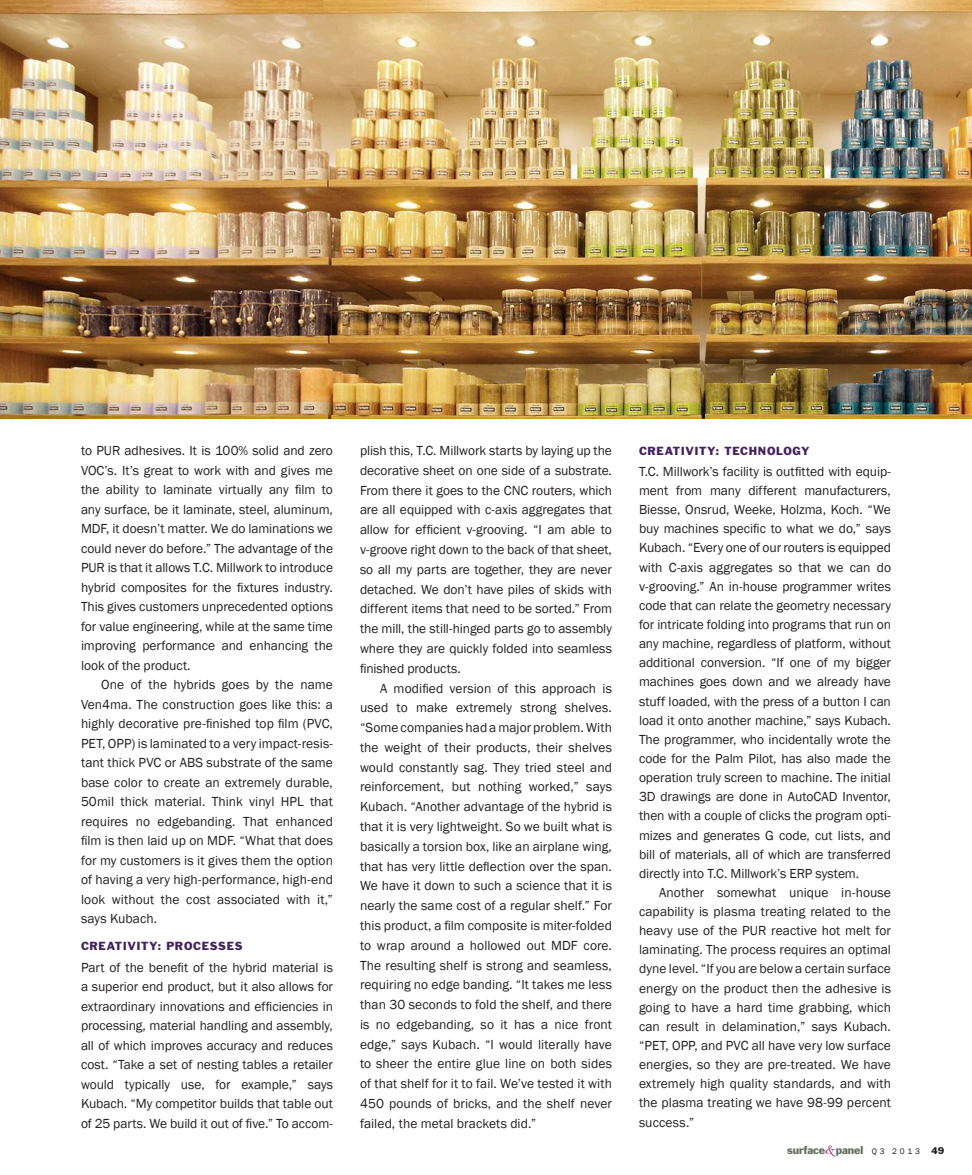
<style>
.page{position:relative;width:972px;height:1175px;background:#fff}
.page>*{position:absolute;margin:0;border:0;box-sizing:border-box;transform-origin:0 0}
.t1{font:13.5px/19.8px "Franklin Gothic";color:#231f20;text-align:justify}
.t2{font:10.8px "Franklin Gothic";letter-spacing:.055em;color:#43225d}
.t3{font:10.5px "Franklin Gothic";letter-spacing:-.015em;color:#62705c}
.t4{font:9px "Franklin Gothic";color:#231f20}
.s1{font-family:"Isadora";font-size:13.5px;color:#861953}
.s2{font-size:8.25px;color:#231f20}
</style>
<div class="page">
<img style="left:0;top:0;width:972px;height:418px">
<p class="t1" style="left:81px;top:441px;width:254px">to PUR adhesives. It is 100% solid and zero VOC’s. It’s great to work with and gives me the ability to laminate virtually any film to any surface, be it laminate, steel, aluminum, MDF, it doesn’t matter. We do laminations we could never do before.” The advantage of the PUR is that it allows T.C. Millwork to introduce hybrid composites for the fixtures industry.<br>This gives customers unprecedented options for value engineering, while at the same time improving performance and enhancing the look of the product.</p>
<p class="t1" style="left:81px;top:675px;width:254px;text-indent:20px">One of the hybrids goes by the name Ven4ma. The construction goes like this: a highly decorative pre-finished top film (PVC, PET, OPP) is laminated to a very impact-resis&shy;tant thick PVC or ABS substrate of the same base color to create an extremely durable, 50mil thick material. Think vinyl HPL that requires no edgebanding. That enhanced film is then laid up on MDF. “What that does for my customers is it gives them the option of having a very high-performance, high-end look without the cost associated with it,” says Kubach.</p>
<p class="t2" style="left:81px;top:939px;width:163px">CREATIVITY: PROCESSES</p>
<p class="t1" style="left:81px;top:957px;width:254px">Part of the benefit of the hybrid material is a superior end product, but it also allows for extraordinary innovations and efficiencies in processing, material handling and assembly, all of which improves accuracy and reduces cost. “Take a set of nesting tables a retailer would typically use, for example,” says Kubach. “My competitor builds that table out of 25 parts. We build it out of five.” To accom-</p>
<p class="t1" style="left:360px;top:441px;width:254px">plish this, T.C. Millwork starts by laying up the decorative sheet on one side of a substrate.<br>From there it goes to the CNC routers, which are all equipped with c-axis aggregates that allow for efficient v-grooving. “I am able to v-groove right down to the back of that sheet, so all my parts are together, they are never detached. We don’t have piles of skids with different items that need to be sorted.” From the mill, the still-hinged parts go to assembly where they are quickly folded into seamless finished products.</p>
<p class="t1" style="left:360px;top:678px;width:254px;text-indent:20px">A modified version of this approach is used to make extremely strong shelves. “Some companies had a major problem. With the weight of their products, their shelves would constantly sag. They tried steel and reinforcement, but nothing worked,” says Kubach. “Another advantage of the hybrid is that it is very lightweight. So we built what is basically a torsion box, like an airplane wing, that has very little deflection over the span.<br>We have it down to such a science that it is nearly the same cost of a regular shelf.” For this product, a film composite is miter-folded to wrap around a hollowed out MDF core.<br>The resulting shelf is strong and seamless, requiring no edge banding. “It takes me less than 30 seconds to fold the shelf, and there is no edgebanding, so it has a nice front edge,” says Kubach. “I would literally have to sheer the entire glue line on both sides of that shelf for it to fail. We’ve tested it with 450 pounds of bricks, and the shelf never failed, the metal brackets did.”</p>
<p class="t2" style="left:639px;top:443px;width:172px">CREATIVITY: TECHNOLOGY</p>
<p class="t1" style="left:639px;top:462px;width:254px;line-height:19.2px">T.C. Millwork’s facility is outfitted with equip&shy;ment from many different manufacturers, Biesse, Onsrud, Weeke, Holzma, Koch. “We buy machines specific to what we do,” says Kubach. “Every one of our routers is equipped with C-axis aggregates so that we can do v-grooving.” An in-house programmer writes code that can relate the geometry necessary for intricate folding into programs that run on any machine, regardless of platform, without additional conversion. “If one of my bigger machines goes down and we already have stuff loaded, with the press of a button I can load it onto another machine,” says Kubach.<br>The programmer, who incidentally wrote the code for the Palm Pilot, has also made the operation truly screen to machine. The initial 3D drawings are done in AutoCAD Inventor, then with a couple of clicks the program opti&shy;mizes and generates G code, cut lists, and bill of materials, all of which are transferred directly into T.C. Millwork’s ERP system.</p>
<p class="t1" style="left:639px;top:883px;width:254px;line-height:19.2px;text-indent:20px">Another somewhat unique in-house capability is plasma treating related to the heavy use of the PUR reactive hot melt for laminating. The process requires an optimal dyne level. “If you are below a certain surface energy on the product then the adhesive is going to have a hard time grabbing, which can result in delamination,” says Kubach. “PET, OPP, and PVC all have very low surface energies, so they are pre-treated. We have extremely high quality standards, and with the plasma treating we have 98-99 percent success.”</p>
<p class="t3" style="left:787px;top:1143px;width:134px">SURFACE<span class="s1">&amp;</span>PANEL <span class="s2">Q 3 2 0 1 3</span></p>
<p class="t4" style="left:931px;top:1145px;width:15px">49</p>
</div>
